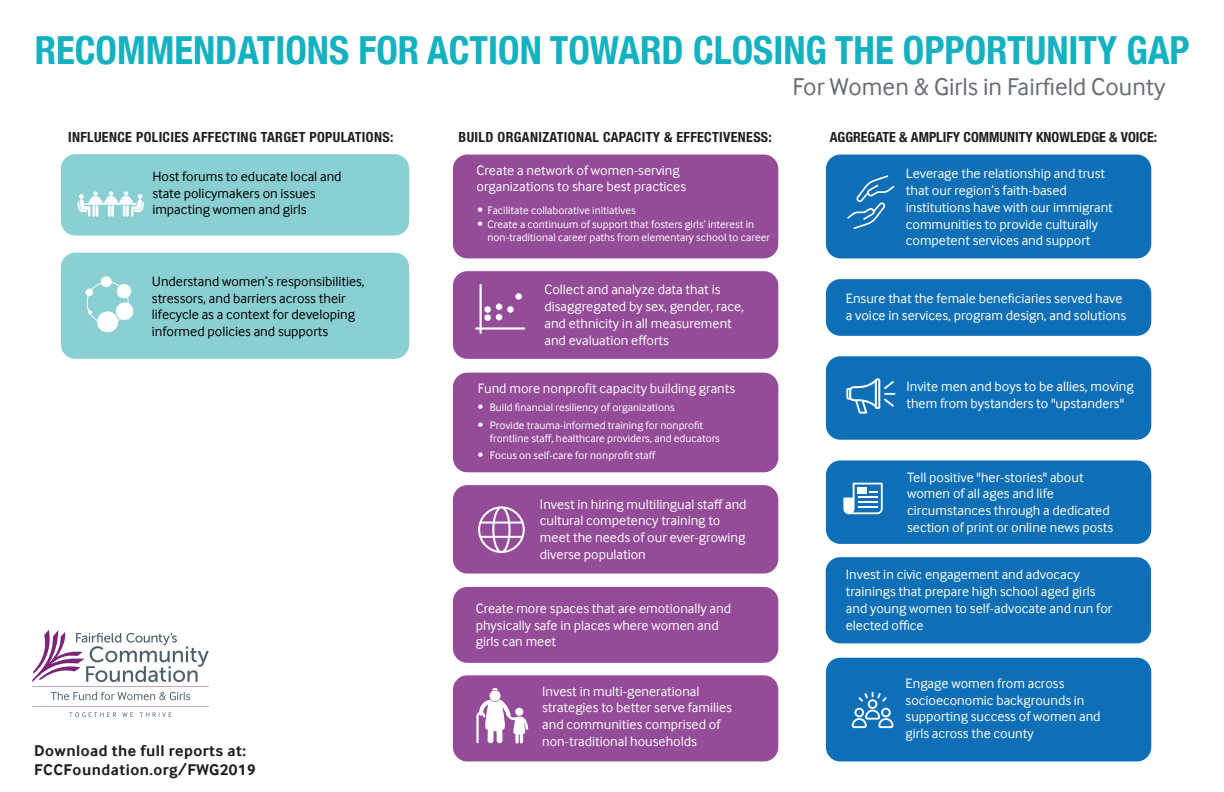
<style>
.page{position:relative;width:1224px;height:792px;background:#fff}
.page>*{position:absolute;margin:0;border:0;box-sizing:border-box;transform-origin:0 0}
.t1{font:700 condensed 38.7px "Helvetica Neue";color:#14b1c0}
.t2{font:25px "Inter Face";color:#676c73}
.t3{font:700 16px/19.2px "Inter Face";letter-spacing:.03em;color:#211d1e}
.t4{font:14px/16.8px "Inter Face";color:#fff}
.t5{font:14px/16.8px "Inter Face";color:#000}
.t6{font:700 condensed 14px "Helvetica Neue";letter-spacing:.025em;color:#211d1e}
.t7{font:700 condensed 14px "Helvetica Neue";color:#211d1e}
.t8{font:11.2px/13.4px "Inter Face";color:#fff}
.s1{font-family:"Inter Face Typo"}
.s2{font-style:inherit}
</style>
<div class="page">
<div style="left:826px;top:557px;width:325px;height:86px;background:#0e6fb7;border-radius:14px"></div>
<svg style="left:32px;top:630px;width:177px;height:87px"></svg>
<div style="left:61px;top:154px;width:348px;height:81px;background:#8acfd2;border-radius:14px"></div>
<div style="left:61px;top:253px;width:348px;height:106px;background:#8acfd2;border-radius:14px"></div>
<svg style="left:85px;top:276px;width:49px;height:56px"></svg>
<svg style="left:77px;top:191px;width:67px;height:26px"></svg>
<div style="left:453px;top:155px;width:325px;height:103px;background:#944b98;border-radius:14px"></div>
<div style="left:453px;top:271px;width:325px;height:88px;background:#944b98;border-radius:14px"></div>
<div style="left:453px;top:373px;width:325px;height:99px;background:#944b98;border-radius:14px"></div>
<div style="left:453px;top:485px;width:325px;height:89px;background:#944b98;border-radius:14px"></div>
<div style="left:453px;top:587px;width:325px;height:76px;background:#944b98;border-radius:14px"></div>
<div style="left:826px;top:155px;width:325px;height:103px;background:#0e6fb7;border-radius:14px"></div>
<div style="left:826px;top:279px;width:325px;height:57px;background:#0e6fb7;border-radius:14px"></div>
<div style="left:826px;top:460px;width:325px;height:84px;background:#0e6fb7;border-radius:14px"></div>
<div style="left:826px;top:356px;width:325px;height:84px;background:#0e6fb7;border-radius:14px"></div>
<div style="left:453px;top:675px;width:325px;height:86px;background:#944b98;border-radius:14px"></div>
<div style="left:826px;top:658px;width:325px;height:104px;background:#0e6fb7;border-radius:14px"></div>
<svg style="left:475px;top:284px;width:50px;height:50px"></svg>
<svg style="left:507px;top:306px;width:7px;height:7px"></svg>
<div style="left:515px;top:293px;width:7px;height:7px;background:#fff;border-radius:50%"></div>
<svg style="left:478px;top:506px;width:47px;height:47px"></svg>
<svg style="left:476px;top:688px;width:52px;height:56px"></svg>
<div style="left:515px;top:708px;width:8px;height:8px;background:#fff;border-radius:50%"></div>
<svg style="left:847px;top:175px;width:47px;height:54px"></svg>
<svg style="left:846px;top:378px;width:50px;height:36px"></svg>
<svg style="left:843px;top:483px;width:40px;height:31px"></svg>
<svg style="left:852px;top:692px;width:41px;height:36px"></svg>
<h1 class="t1" style="left:35px;top:18px;width:1157px">RECOMMENDATIONS FOR ACTION TOWARD CLOSING THE OPPORTUNITY GAP</h1>
<h2 class="t2" style="left:793px;top:72px;width:374px">For Women &amp; Girls in Fairfield County</h2>
<p class="t6" style="left:68px;top:128px;width:327px">INFLUENCE POLICIES AFFECTING TARGET POPULATIONS:</p>
<p class="t6" style="left:459px;top:128px;width:315px">BUILD ORGANIZATIONAL CAPACITY &amp; EFFECTIVENESS:</p>
<p class="t7" style="left:830px;top:129px;width:329px">AGGREGATE &amp; AMPLIFY COMMUNITY KNOWLEDGE &amp; VOICE:</p>
<p class="t5" style="left:152px;top:168px;width:191px">Host forums to educate local and state policymakers on issues impacting women and girls</p>
<p class="t4" style="left:477px;top:161px;width:211px">Create a network of women-serving organizations to share best practices</p>
<p class="t8" style="left:478px;top:204px;width:160px"><span class="s1">•</span> Facilitate collaborative initiatives</p>
<p class="t8" style="left:488px;top:217px;width:284px;text-indent:-10px"><span class="s1">•</span> Create a continuum of support that fosters girls’ interest in non-traditional career paths from elementary school to career</p>
<p class="t4" style="left:906px;top:165px;width:208px">Leverage the relationship and trust that our region’s faith-based institutions have with our immigrant communities to provide culturally competent services and support</p>
<p class="t5" style="left:152px;top:273px;width:214px">Understand women’s responsibilities, stressors, and barriers across their lifecycle as a context for developing informed policies and supports</p>
<p class="t3" style="left:34px;top:741px;width:223px">Download the full reports at:<br>FCCFoundation.org/FWG2019</p>
<p class="t4" style="left:544px;top:281px;width:201px">Collect and analyze data that is disaggregated by sex, gender, race, and ethnicity in all measurement and evaluation efforts</p>
<p class="t4" style="left:478px;top:380px;width:259px">Fund more nonprofit capacity building grants</p>
<p class="t8" style="left:478px;top:401px;width:199px"><span class="s1">•</span> Build financial resiliency of organizations</p>
<p class="t8" style="left:490px;top:418px;width:232px;text-indent:-12px"><span class="s1">•</span> Provide trauma-informed training for nonprofit frontline staff<span class="s2">,</span> healthcare providers<span class="s2">,</span> and educators</p>
<p class="t8" style="left:478px;top:449px;width:180px"><span class="s1">•</span> Focus on self-care for nonprofit staff</p>
<p class="t4" style="left:540px;top:495px;width:208px">Invest in hiring multilingual staff and cultural competency training to meet the needs of our ever-growing diverse population</p>
<p class="t4" style="left:476px;top:600px;width:257px">Create more spaces that are emotionally and physically safe in places where women and girls can meet</p>
<p class="t4" style="left:542px;top:683px;width:191px">Invest in mult<span class="s2">i-</span>generational strategies to better serve families and communities comprised of non-traditional households</p>
<p class="t4" style="left:846px;top:290px;width:282px">Ensure that the female beneficiaries served have a voice in services, program design, and solutions</p>
<p class="t4" style="left:906px;top:378px;width:229px">Invite men and boys to be allies, moving them from bystanders to <span class="s2">"</span>upstanders<span class="s2">"</span></p>
<p class="t4" style="left:907px;top:469px;width:208px">Tell positive <span class="s2">"</span>her-stories<span class="s2">"</span> about women of all ages and life circumstances through a dedicated section of print or online news posts</p>
<p class="t4" style="left:846px;top:566px;width:268px">Invest in civic engagement and advocacy trainings that prepare high school age<span class="s2">d</span> girls and young women to self-advocate and run for elected office</p>
<p class="t4" style="left:906px;top:675px;width:197px">Engage women from across socioeconomic backgrounds in supporting success of women and girls across the county</p>
</div>
